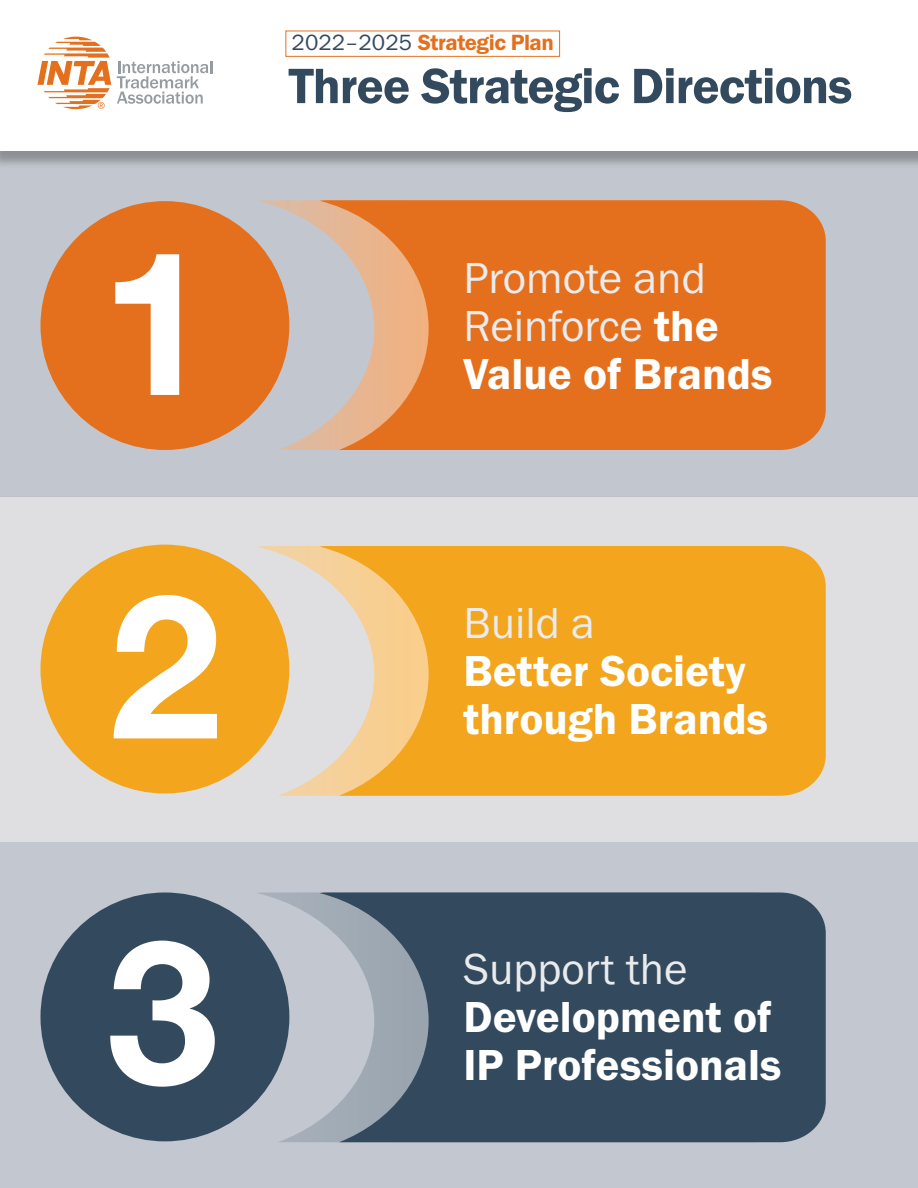
<style>
.page{position:relative;width:918px;height:1188px;background:#fff}
.page>*{position:absolute;margin:0;border:0;box-sizing:border-box;transform-origin:0 0}
.t1{font:51.45px "Franklin Gothic URW Dem";letter-spacing:-.02em;color:#334a5e}
.t2{font:45px/48px "Franklin Gothic URW Dem";color:#fff}
.t3{font:45px/48px "Franklin Gothic URW Boo";color:#eaebec}
.t4{font:22.8px "Franklin Gothic URW Dem";letter-spacing:-.02em;color:#e4701e}
.s1{font-family:"Franklin Gothic URW Boo";color:#334a5e}
.s2{font-family:"Franklin Gothic URW Dem";color:#fff}
.s3{font-family:"Franklin Gothic URW Boo";color:#eaebec}
</style>
<div class="page">
<div style="left:0;top:151px;width:918px;height:345px;background:#c2c7cf"></div>
<div style="left:0;top:842px;width:918px;height:346px;background:#c2c7d0"></div>
<div style="left:0;top:496px;width:918px;height:346px;background:#dfdfe1"></div>
<div style="left:0;top:0;width:918px;height:169px;background:#231f20;opacity:.33"></div>
<div style="left:0;top:0;width:918px;height:151px;background:#fff"></div>
<svg style="left:117px;top:61px;width:95px;height:43px"></svg>
<svg style="left:37px;top:37px;width:74px;height:72px"></svg>
<div style="left:286px;top:31px;width:274px;height:26px;border:1px solid #e4701e"></div>
<div style="left:40px;top:201px;width:249px;height:249px;background:#e4701e;border-radius:50%"></div>
<svg style="left:115px;top:254px;width:64px;height:141px"></svg>
<div style="left:40px;top:545px;width:249px;height:249px;background:#f2a51d;border-radius:50%"></div>
<svg style="left:114px;top:595px;width:103px;height:143px"></svg>
<div style="left:40px;top:893px;width:249px;height:248px;background:#334a5e;border-radius:50%"></div>
<svg style="left:110px;top:941px;width:105px;height:146px"></svg>
<svg style="left:257px;top:200px;width:63px;height:250px"></svg>
<svg style="left:257px;top:546px;width:63px;height:250px"></svg>
<svg style="left:257px;top:892px;width:63px;height:250px"></svg>
<svg style="left:320px;top:200px;width:506px;height:250px;background:#e27c34"></svg>
<svg style="left:320px;top:546px;width:506px;height:250px;background:#f1ad35"></svg>
<svg style="left:320px;top:892px;width:506px;height:250px;background:#475b6e"></svg>
<p class="t4" style="left:292px;top:29px;width:264px"><span class="s1">2022–2025</span> Strategic Plan</p>
<p class="t1" style="left:289px;top:54px;width:565px">Three Strategic Directions</p>
<p class="t3" style="left:464px;top:253px;width:310px">Promote and<br>Reinforce <span class="s2">the<br>Value of Brands</span></p>
<p class="t2" style="left:464px;top:599px;width:306px"><span class="s3">Build a<br></span>Better Society through Brands</p>
<p class="t2" style="left:464px;top:944px;width:320px"><span class="s3">Support the<br></span>Development of<br>IP Professionals</p>
</div>
